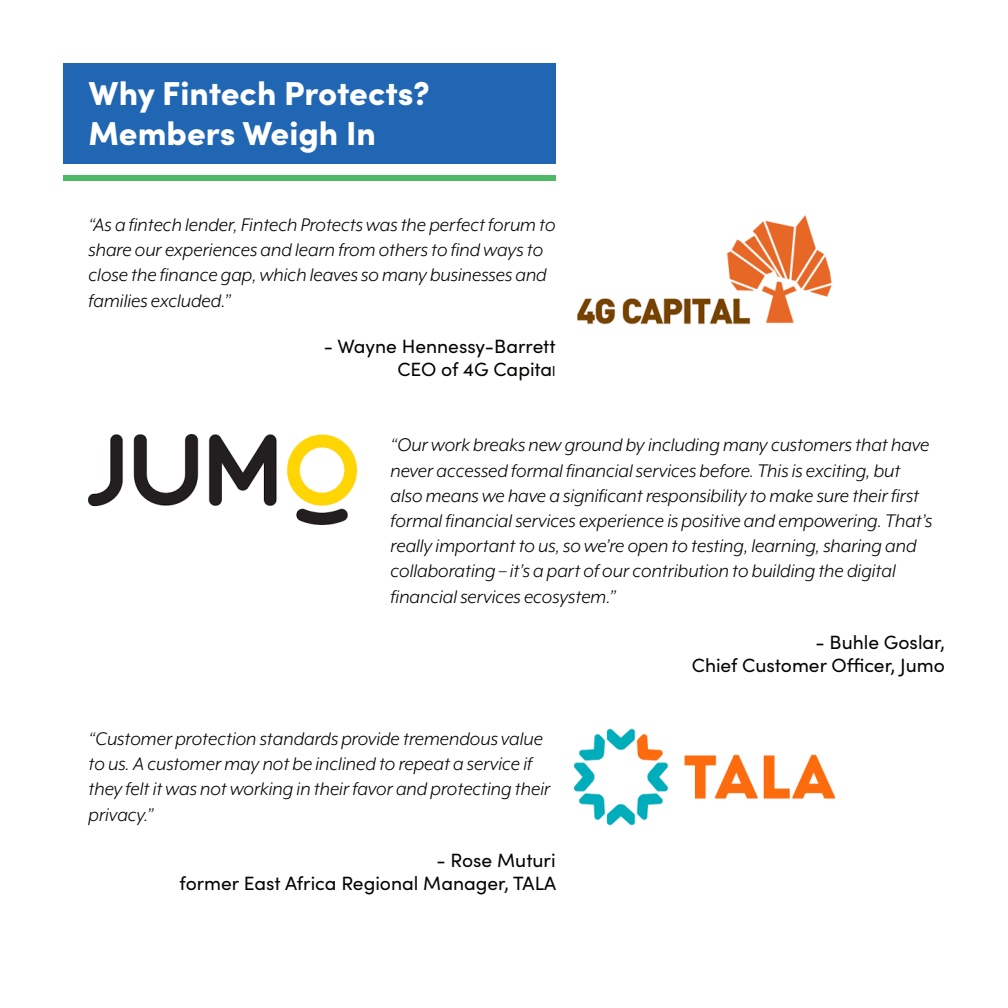
<style>
.page{position:relative;width:1008px;height:1008px;background:#fff}
.page>*{position:absolute;margin:0;border:0;box-sizing:border-box;transform-origin:0 0}
.t1{font:900 33.25px/39.9px "Sofia Pro";color:#fff}
.t2{font:italic 21px/25.2px "Mr Eaves XL Mod OT";color:#040503}
.t3{font:19.25px "Sofia Pro";color:#040503}
.s1{font-size:14px}
</style>
<div class="page">
<div style="left:63px;top:63px;width:493px;height:101px;background:#2066b2"></div>
<div style="left:63px;top:175px;width:493px;height:6px;background:#4dba68"></div>
<img style="left:577px;top:215px;width:255px;height:110px">
<img style="left:575px;top:728px;width:259px;height:97px">
<img style="left:89px;top:435px;width:267px;height:90px">
<p class="t1" style="left:89px;top:70px;width:343px">Why Fintech Protects?<br>Members Weigh In</p>
<p class="t2" style="left:89px;top:212px;width:469px">“As a fintech lender, Fintech Protects was the perfect forum to share our experiences and learn from others to find ways to close the finance gap, which leaves so many businesses and families excluded.”</p>
<p class="t3" style="left:324px;top:332px;width:233px">- Wayne Hennessy-Barrett</p>
<p class="t3" style="left:397px;top:355px;width:160px">CEO of 4G Capita<span class="s1">l</span></p>
<p class="t2" style="left:391px;top:433px;width:543px">“Our work breaks new ground by including many customers that have never accessed formal financial services before. This is exciting, but also means we have a significant responsibility to make sure their first formal financial services experience is positive and empowering. That’s really important to us, so we’re open to testing, learning, sharing and collaborating – it’s a part of our contribution to building the digital financial services ecosystem.”</p>
<p class="t3" style="left:815px;top:628px;width:131px">- Buhle Goslar,</p>
<p class="t3" style="left:692px;top:651px;width:255px">Chief Customer Officer, Jumo</p>
<p class="t2" style="left:89px;top:726px;width:463px">“Customer protection standards provide tremendous value to us. A customer may not be inclined to repeat a service if they felt it was not working in their favor and protecting their privacy.”</p>
<p class="t3" style="left:436px;top:846px;width:121px">- Rose Muturi</p>
<p class="t3" style="left:180px;top:869px;width:378px">former East Africa Regional Manager, TALA</p>
</div>
